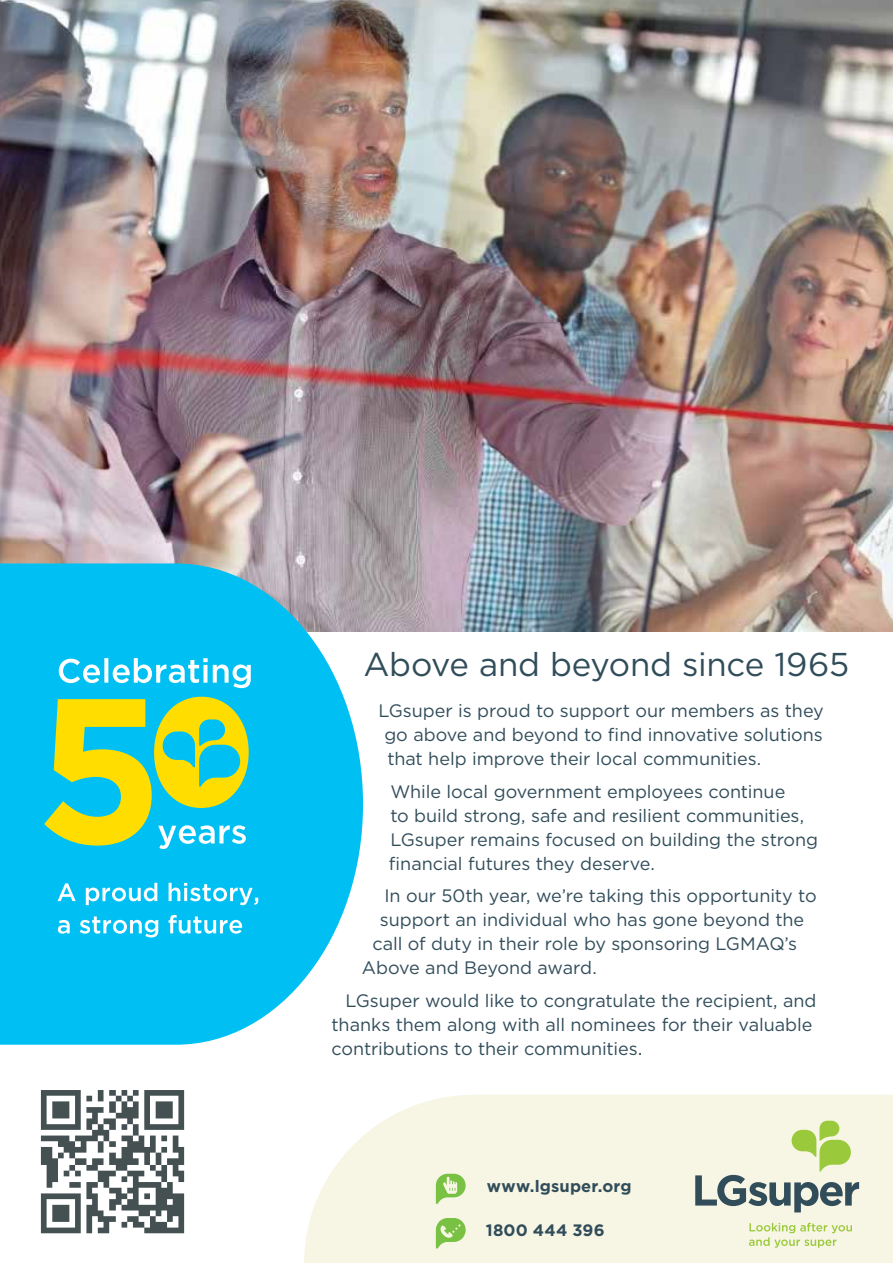
<style>
.page{position:relative;width:893px;height:1263px;background:#fff}
.page>*{position:absolute;margin:0;border:0;box-sizing:border-box;transform-origin:0 0}
.t1{font:33px "Gotham";letter-spacing:-.005em;color:#314d5a}
.t2{font:18px/24px "Gotham";letter-spacing:-.005em;color:#314d5a}
.t3{font:700 16.5px "Gotham";letter-spacing:.01em;color:#314d5a}
.s1{font-size:19.5px}
</style>
<div class="page">
<svg style="left:304px;top:1095px;width:589px;height:168px;background:#f7f5e6"></svg>
<img style="left:0;top:0;width:893px;height:631px">
<svg style="left:695px;top:1121px;width:164px;height:91px;background:#ced5bd"></svg>
<svg style="left:749px;top:1223px;width:103px;height:25px;background:#e3ebc0"></svg>
<svg style="left:0;top:563px;width:363px;height:482px;fill:#00c0f3"></svg>
<div style="left:0;top:645px;width:275px;height:346px;background:#00c0f3"></div>
<svg style="left:59px;top:658px;width:192px;height:30px"></svg>
<svg style="left:44px;top:697px;width:205px;height:152px"></svg>
<svg style="left:58px;top:915px;width:184px;height:22px"></svg>
<svg style="left:58px;top:883px;width:200px;height:22px"></svg>
<svg style="left:436px;top:1174px;width:30px;height:30px"></svg>
<svg style="left:436px;top:1218px;width:30px;height:30px"></svg>
<img style="left:40px;top:1090px;width:145px;height:144px">
<h1 class="t1" style="left:363px;top:644px;width:488px">Above and beyond since 1965</h1>
<p class="t2" style="left:384px;top:699px;width:441px;text-align:justify;text-indent:-6px">LGsuper is proud to support our members as they go above and beyond to find innovative solutions that help improve their local communities.</p>
<p class="t2" style="left:389px;top:779px;width:431px">While local government employees continue<br>to build strong, safe and resilient communities, LGsuper remains focused on building the strong financial futures they deserve.</p>
<p class="t2" style="left:384px;top:884px;width:434px">In our 50th year, we’re taking this opportunity to</p>
<p class="t2" style="left:380px;top:908px;width:426px">support an individual who has gone beyond the</p>
<p class="t2" style="left:372px;top:932px;width:426px">call of duty in their role by sponsoring LGMAQ’s</p>
<p class="t2" style="left:362px;top:956px;width:236px">Above and Beyond award.</p>
<p class="t2" style="left:332px;top:988px;width:486px;text-indent:14px">LGsuper would like to congratulate the recipient, and thanks them along with all nominees for their valuable contributions to their communities<span class="s1">.</span></p>
<p class="t3" style="left:487px;top:1175px;width:146px">www.lgsuper.org</p>
<p class="t3" style="left:486px;top:1219px;width:120px">1800 444 396</p>
</div>
